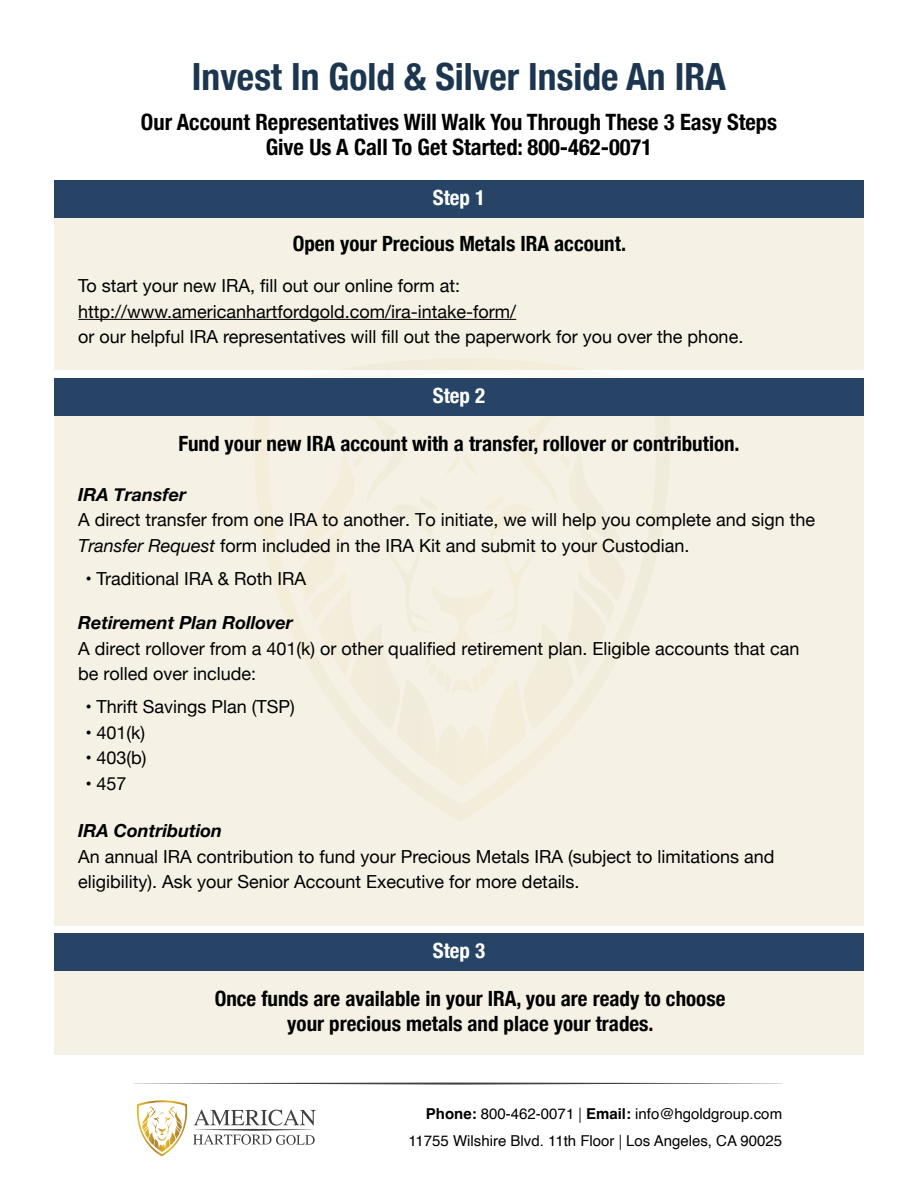
<style>
.page{position:relative;width:918px;height:1188px;background:#fff}
.page>*{position:absolute;margin:0;border:0;box-sizing:border-box;transform-origin:0 0}
.t1{font:700 condensed 37.5px "Helvetica Neue";color:#1c364f}
.t2{font:700 condensed 22.5px/25.5px "Helvetica Neue";color:#000;text-align:center}
.t3{font:700 condensed 21px/25.5px "Helvetica Neue";color:#000;text-align:center}
.t4{font:700 condensed 21px "Helvetica Neue";color:#fff}
.t5{font:18px/25.5px "Helvetica Neue";color:#000}
.t6{font:italic 700 18px "Helvetica Neue";color:#000}
.t7{font:15px/27px "Helvetica";color:#000;text-align:right}
.s1{font-style:italic}
.s2{font-weight:700}
.s3{font-weight:300}
</style>
<div class="page">
<svg style="left:134px;top:1083px;width:649px;height:2px"></svg>
<svg style="left:136px;top:1100px;width:180px;height:56px"></svg>
<div style="left:54px;top:970px;width:810px;height:85px;background:#f5f1e4"></div>
<div style="left:54px;top:217px;width:810px;height:153px;background:#f5f1e4"></div>
<div style="left:54px;top:787px;width:810px;height:138px;background:#f5f1e4"></div>
<hr style="left:78px;top:319px;width:438px;height:1px;background:#000">
<div style="left:54px;top:180px;width:810px;height:37px;background:#274467"></div>
<svg style="left:54px;top:378px;width:810px;height:409px;background:#e1e0d7"></svg>
<div style="left:54px;top:933px;width:810px;height:37px;background:#274467"></div>
<h1 class="t1" style="left:192px;top:46px;width:536px">Invest In Gold &amp; Silver Inside An IRA</h1>
<p class="t2" style="left:141px;top:107px;width:638px">Our Account Representatives Will Walk You Through These 3 Easy Steps<br>Give Us A Call To Get Started: 800-462-0071</p>
<p class="t4" style="left:433px;top:180px;width:54px">Step 1</p>
<p class="t3" style="left:293px;top:229px;width:335px">Open your Precious Metals IRA account.</p>
<p class="t5" style="left:78px;top:274px;width:667px">To start your new IRA, fill out our online form at: http://www.americanhartfordgold.com/ira-intake-form/<br>or our helpful IRA representatives will fill out the paperwork for you over the phone.</p>
<p class="t4" style="left:433px;top:378px;width:54px">Step 2</p>
<p class="t3" style="left:178px;top:429px;width:563px">Fund your new IRA account with a transfer, rollover or contribution.</p>
<p class="t6" style="left:78px;top:480px;width:109px">IRA Transfer</p>
<p class="t5" style="left:78px;top:508px;width:738px">A direct transfer from one IRA to another. To initiate, we will help you complete and sign the<br><span class="s1">Transfer Request</span> form included in the IRA Kit and submit to your Custodian.</p>
<p class="t5" style="left:85px;top:566px;width:222px">• Traditional IRA &amp; Roth IRA</p>
<p class="t6" style="left:78px;top:608px;width:216px">Retirement Plan Rollover</p>
<p class="t5" style="left:78px;top:636px;width:723px">A direct rollover from a 401(k) or other qualified retirement plan. Eligible accounts that can be rolled over include:</p>
<p class="t5" style="left:85px;top:695px;width:211px">• Thrift Savings Plan (TSP)</p>
<p class="t5" style="left:85px;top:721px;width:61px">• 401(k)</p>
<p class="t5" style="left:85px;top:746px;width:63px">• 403(b)</p>
<p class="t5" style="left:85px;top:772px;width:43px">• 457</p>
<p class="t6" style="left:78px;top:817px;width:145px">IRA Contribution</p>
<p class="t5" style="left:78px;top:845px;width:698px">An annual IRA contribution to fund your Precious Metals IRA (subject to limitations and eligibility). Ask your Senior Account Executive for more details.</p>
<p class="t4" style="left:433px;top:933px;width:54px">Step 3</p>
<p class="t3" style="left:215px;top:984px;width:512px">Once funds are available in your IRA, you are ready to choose your precious metals and place your trades.</p>
<p class="t7" style="left:408px;top:1101px;width:375px"><span class="s2">Phone:</span> 800-462-0071 <span class="s3">|</span> <span class="s2">Email:</span> info@hgoldgroup.com<br>11755 Wilshire Blvd. 11th Floor <span class="s3">|</span> Los Angeles, CA 90025</p>
</div>
